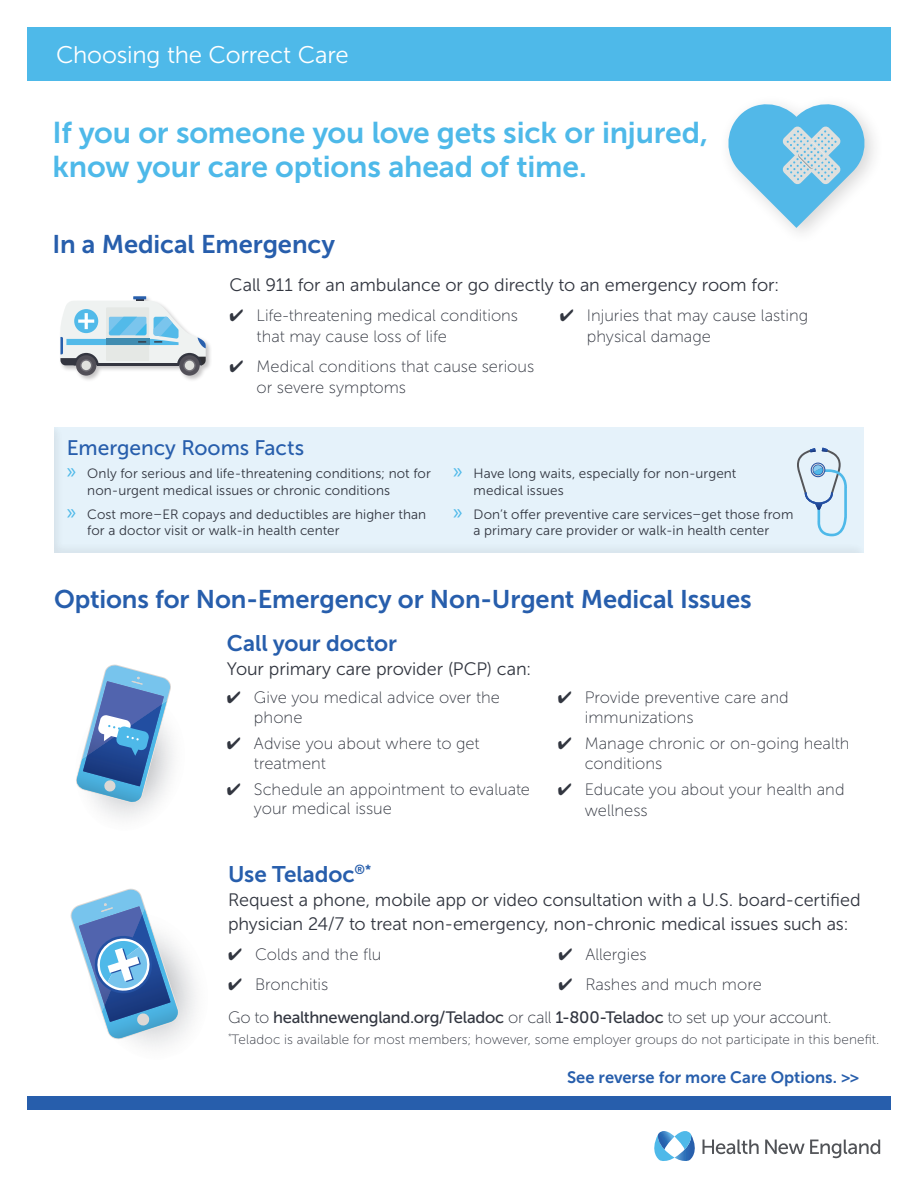
<style>
.page{position:relative;width:918px;height:1188px;background:#fff}
.page>*{position:absolute;margin:0;border:0;box-sizing:border-box;transform-origin:0 0}
.Sub_Heading_3{font:30px/34.5px "Museo Sans 700";letter-spacing:-.005em;color:#4eb9e9}
.body{font:25.5px "Museo Sans 700";letter-spacing:-.005em;color:#275eac}
.Page_Title{font:24px "Museo Sans 300";letter-spacing:-.01em;color:#fff}
.body-2{font:22.5px "Museo Sans 700";letter-spacing:-.005em;color:#275eac}
.body-3{font:21px "Museo Sans 500";color:#275eac}
.body-4{font:18px/24px "Museo Sans 300";letter-spacing:-.005em;color:#323640}
.t1{font:16.5px/19.5px "Museo Sans 100";color:#323640}
.body-5{font:16.5px "Museo Sans 500";letter-spacing:-.02em;color:#323640}
.body-6{font:16.5px "Museo Sans 700";color:#275eac}
.t2{font:13.5px/16.5px "Museo Sans 300";letter-spacing:.005em;color:#323640}
.body-7{font:13.5px "Museo Sans 100";letter-spacing:.01em;color:#323640}
.s1{font-family:"Myriad Pro";font-size:22.5px;color:#4eb9e9}
.s2{font-family:"Museo Sans 100"}
</style>
<div class="page">
<div style="left:27px;top:27px;width:864px;height:54px;background:#4eb9e9"></div>
<div style="left:27px;top:1097px;width:864px;height:13px;background:#275eac"></div>
<svg style="left:654px;top:1131px;width:105px;height:30px"></svg>
<svg style="left:765px;top:1140px;width:115px;height:18px"></svg>
<div style="left:59px;top:295px;width:153px;height:87px;background:#231f20;opacity:.26"></div>
<div style="left:76px;top:355px;width:20px;height:21px;background:#525058;border-radius:50%"></div>
<svg style="left:80px;top:359px;width:12px;height:13px"></svg>
<div style="left:81px;top:361px;width:10px;height:9px;background:#e1e2de;border-radius:50%"></div>
<div style="left:179px;top:355px;width:21px;height:21px;background:#525058;border-radius:50%"></div>
<svg style="left:183px;top:359px;width:13px;height:13px"></svg>
<div style="left:185px;top:361px;width:9px;height:9px;background:#e1e2de;border-radius:50%"></div>
<svg style="left:60px;top:296px;width:146px;height:69px"></svg>
<svg style="left:70px;top:888px;width:109px;height:152px"></svg>
<svg style="left:728px;top:104px;width:140px;height:124px"></svg>
<svg style="left:76px;top:664px;width:95px;height:139px"></svg>
<div style="left:52px;top:426px;width:814px;height:128px;background:#e5f2fa"></div>
<svg style="left:797px;top:448px;width:50px;height:88px"></svg>
<img style="left:805px;top:492px;width:28px;height:18px">
<p class="Page_Title" style="left:56px;top:42px;width:294px">Choosing the Correct Care</p>
<p class="Sub_Heading_3" style="left:52px;top:115px;width:657px">If you or someone you love gets sick or injured, know your care options ahead of time.</p>
<p class="body" style="left:52px;top:230px;width:284px">In a Medical Emergency</p>
<p class="body-4" style="left:230px;top:273px;width:552px">Call 911 for an ambulance or go directly to an emergency room for:</p>
<p class="t1" style="left:257px;top:305px;width:263px;line-height:21px;text-indent:-27px">✔ Life-threatening medical conditions that may cause loss of life</p>
<p class="t1" style="left:257px;top:356px;width:279px;line-height:21px;text-indent:-27px">✔ Medical conditions that cause serious or severe symptoms</p>
<p class="t1" style="left:587px;top:305px;width:223px;line-height:21px;text-indent:-27px">✔ Injuries that may cause lasting physical damage</p>
<p class="body-3" style="left:67px;top:436px;width:239px">Emergency Rooms Facts</p>
<p class="t2" style="left:87px;top:466px;width:345px;text-indent:-20px"><span class="s1">»</span> Only for serious and life-threatening conditions; not for non-urgent medical issues or chronic conditions</p>
<p class="t2" style="left:87px;top:506px;width:341px;text-indent:-20px"><span class="s1">»</span> Cost more–ER copays and deductibles are higher than for a doctor visit or walk-in health center</p>
<p class="t2" style="left:474px;top:466px;width:264px;text-indent:-20px"><span class="s1">»</span> Have long waits, especially for non-urgent medical issues</p>
<p class="t2" style="left:453px;top:506px;width:342px;text-align:center"><span class="s1">»</span> Don’t offer preventive care services–get those from a primary care provider or walk-in health center</p>
<p class="body" style="left:54px;top:585px;width:699px">Options for Non-Emergency or Non-Urgent Medical Issues</p>
<p class="body-2" style="left:227px;top:631px;width:172px">Call your doctor</p>
<p class="body-4" style="left:227px;top:657px;width:306px">Your primary care provider (PCP) can:</p>
<p class="t1" style="left:254px;top:688px;width:248px;text-indent:-27px">✔ Give you medical advice over the phone</p>
<p class="t1" style="left:254px;top:734px;width:227px;text-indent:-27px">✔ Advise you about where to get treatment</p>
<p class="t1" style="left:254px;top:780px;width:277px;text-indent:-27px">✔ Schedule an appointment to evaluate your medical issue</p>
<p class="t1" style="left:585px;top:688px;width:205px;text-indent:-27px">✔ Provide preventive care and immunizations</p>
<p class="t1" style="left:585px;top:734px;width:266px;text-indent:-27px">✔ Manage chronic or on-going health conditions</p>
<p class="t1" style="left:585px;top:779px;width:261px;line-height:21px;text-indent:-27px">✔ Educate you about your health and wellness</p>
<p class="body-2" style="left:228px;top:861px;width:145px">Use Teladoc<sup>®*</sup></p>
<p class="body-4" style="left:228px;top:888px;width:634px">Request a phone, mobile app or video consultation with a U.S. board-certified physician 24/7 to treat non-emergency, non-chronic medical issues such as:</p>
<p class="t1" style="left:228px;top:944px;width:155px">✔ Colds and the flu</p>
<p class="t1" style="left:228px;top:974px;width:102px">✔ Bronchitis</p>
<p class="t1" style="left:558px;top:944px;width:90px">✔ Allergies</p>
<p class="t1" style="left:558px;top:974px;width:205px">✔ Rashes and much more</p>
<p class="body-5" style="left:228px;top:1008px;width:605px"><span class="s2">Go to</span> healthnewengland.org/Teladoc <span class="s2">or call</span> 1-800-Teladoc <span class="s2">to set up your account.</span></p>
<p class="body-7" style="left:228px;top:1032px;width:653px"><sup>*</sup>Teladoc is available for most members; however, some employer groups do not participate in this benefit.</p>
<p class="body-6" style="left:567px;top:1068px;width:294px">See reverse for more Care Options. &gt;&gt;</p>
</div>
